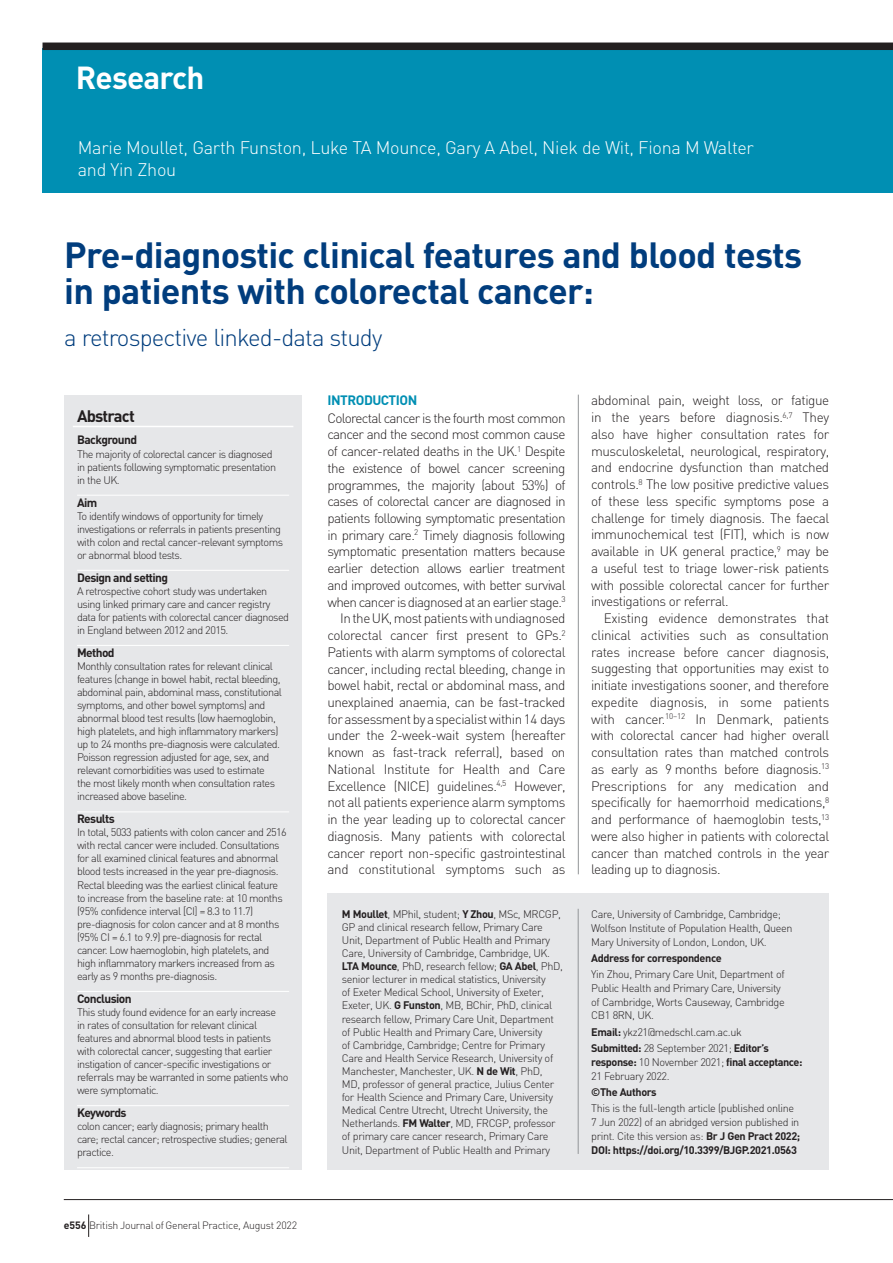
<style>
.page{position:relative;width:893px;height:1263px;background:#fff}
.page>*{position:absolute;margin:0;border:0;box-sizing:border-box;transform-origin:0 0}
.t1{font:700 36px/36px "DIN";letter-spacing:-.02em;color:#013d7d}
.t2{font:700 31.5px "DIN";letter-spacing:-.025em;color:#fff}
.t3{font:300 24px "DIN";letter-spacing:-.035em;color:#013d7d}
.t4{font:300 18px/21px "DIN";letter-spacing:-.015em;color:#fff}
.t5{font:700 16.5px "DIN";letter-spacing:-.05em;color:#231f20}
.t6{font:300 13.5px/16.8px "DIN";letter-spacing:-.045em;color:#231f20;text-align:justify}
.t7{font:700 13.5px "DIN";letter-spacing:-.035em;color:#008fb3}
.t8{font:700 12px "DIN";letter-spacing:-.05em;color:#231f20}
.t9{font:300 10.8px/13px "DIN";letter-spacing:-.05em;color:#231f20}
.t10{font:700 10.8px "DIN";letter-spacing:-.035em;color:#231f20}
.t11{font:300 10.5px "DIN";letter-spacing:-.025em;color:#231f20}
.s1{font-weight:700}
</style>
<div class="page">
<div style="left:43px;top:48px;width:850px;height:144px;background:#008fb3"></div>
<div style="left:43px;top:43px;width:850px;height:7px;background:#231f20"></div>
<hr style="left:578px;top:395px;width:1px;height:479px;background:#939598">
<div style="left:64px;top:395px;width:238px;height:774px;background:#e6e7e9"></div>
<hr style="left:73px;top:426px;width:220px;height:1px;background:#fff">
<hr style="left:77px;top:495px;width:212px;height:1px;background:#fff">
<hr style="left:77px;top:570px;width:212px;height:1px;background:#fff">
<hr style="left:77px;top:645px;width:212px;height:1px;background:#fff">
<hr style="left:77px;top:811px;width:212px;height:1px;background:#fff">
<hr style="left:77px;top:991px;width:212px;height:1px;background:#fff">
<hr style="left:77px;top:1105px;width:212px;height:1px;background:#fff">
<hr style="left:77px;top:1167px;width:212px;height:1px;background:#fff">
<div style="left:327px;top:893px;width:502px;height:276px;background:#e6e7e9"></div>
<hr style="left:578px;top:909px;width:1px;height:245px;background:#939598">
<hr style="left:64px;top:1199px;width:829px;height:1px;background:#231f20">
<svg style="left:88px;top:1214px;width:1px;height:23px"></svg>
<h2 class="t2" style="left:76px;top:57px;width:130px">Research</h2>
<h3 class="t4" style="left:78px;top:137px;width:678px">Marie Moullet, Garth Funston, Luke TA Mounce, Gary A Abel, Niek de Wit, Fiona M Walter and Yin Zhou</h3>
<h1 class="t1" style="left:64px;top:235px;width:739px">Pre-diagnostic clinical features and blood tests in patients with colorectal cancer:</h1>
<h3 class="t3" style="left:64px;top:323px;width:320px">a retrospective linked-data study</h3>
<h3 class="t5" style="left:77px;top:405px;width:59px">Abstract</h3>
<p class="t8" style="left:77px;top:432px;width:62px">Background</p>
<p class="t9" style="left:77px;top:447px;width:201px">The majority of colorectal cancer is diagnosed in patients following symptomatic presentation in the UK.</p>
<p class="t8" style="left:77px;top:494px;width:22px">Aim</p>
<p class="t9" style="left:77px;top:509px;width:207px">To identify windows of opportunity for timely investigations or referrals in patients presenting with colon and rectal cancer-relevant symptoms or abnormal blood tests.</p>
<p class="t8" style="left:77px;top:569px;width:93px">Design and setting</p>
<p class="t9" style="left:77px;top:584px;width:214px">A retrospective cohort study was undertaken using linked primary care and cancer registry data for patients with colorectal cancer diagnosed in England between 2012 and 2015.</p>
<p class="t8" style="left:77px;top:645px;width:39px">Method</p>
<p class="t9" style="left:77px;top:659px;width:206px">Monthly consultation rates for relevant clinical features (change in bowel habit, rectal bleeding, abdominal pain, abdominal mass, constitutional symptoms, and other bowel symptoms) and abnormal blood test results (low haemoglobin, high platelets, and high inflammatory markers) up to 24 months pre-diagnosis were calculated.<br>Poisson regression adjusted for age, sex, and relevant comorbidities was used to estimate<br>the most likely month when consultation rates increased above baseline.</p>
<p class="t8" style="left:77px;top:811px;width:39px">Results</p>
<p class="t9" style="left:77px;top:826px;width:211px">In total, 5033 patients with colon cancer and 2516 with rectal cancer were included. Consultations for all examined clinical features and abnormal blood tests increased in the year pre-diagnosis.<br>Rectal bleeding was the earliest clinical feature to increase from the baseline rate: at 10 months (95% confidence interval [CI] = 8.3 to 11.7) pre-diagnosis for colon cancer and at 8 months (95% CI = 6.1 to 9.9) pre-diagnosis for rectal cancer. Low haemoglobin, high platelets, and high inflammatory markers increased from as early as 9 months pre-diagnosis.</p>
<p class="t8" style="left:77px;top:990px;width:56px">Conclusion</p>
<p class="t9" style="left:77px;top:1005px;width:213px">This study found evidence for an early increase<br>in rates of consultation for relevant clinical features and abnormal blood tests in patients with colorectal cancer, suggesting that earlier instigation of cancer-specific investigations or referrals may be warranted in some patients who were symptomatic.</p>
<p class="t8" style="left:77px;top:1105px;width:51px">Keywords</p>
<p class="t9" style="left:77px;top:1119px;width:212px">colon cancer; early diagnosis; primary health care; rectal cancer; retrospective studies; general practice.</p>
<p class="t11" style="left:64px;top:1219px;width:235px"><span class="s1">e556</span> British Journal of General Practice, August 2022</p>
<p class="t7" style="left:327px;top:391px;width:91px">INTRODUCTION</p>
<p class="t6" style="left:327px;top:409px;width:240px;text-align:right">Colorectal cancer is the fourth most common cancer and the second most common cause of cancer-related deaths in the UK.<sup>1</sup> Despite the existence of bowel cancer screening programmes, the majority (about 53%) of cases of colorectal cancer are diagnosed in patients following symptomatic presentation in primary care.<sup>2</sup> Timely diagnosis following symptomatic presentation matters because earlier detection allows earlier treatment and improved outcomes, with better survival when cancer is diagnosed at an earlier stage.<sup>3<br></sup>In the UK, most patients with undiagnosed colorectal cancer first present to GPs.<sup>2<br></sup>Patients with alarm symptoms of colorectal cancer, including rectal bleeding, change in bowel habit, rectal or abdominal mass, and unexplained anaemia, can be fast-tracked for assessment by a specialist within 14 days under the 2-week-wait system (hereafter known as fast-track referral), based on National Institute for Health and Care Excellence (NICE) guidelines.<sup>4,5</sup> However, not all patients experience alarm symptoms in the year leading up to colorectal cancer diagnosis. Many patients with colorectal cancer report non-specific gastrointestinal and constitutional symptoms such as</p>
<p class="t6" style="left:591px;top:392px;width:240px">abdominal pain, weight loss, or fatigue in the years before diagnosis.<sup>6,7</sup> They also have higher consultation rates for musculoskeletal, neurological, respiratory, and endocrine dysfunction than matched controls.<sup>8</sup> The low positive predictive values of these less specific symptoms pose a challenge for timely diagnosis. The faecal immunochemical test (FIT), which is now available in UK general practice,<sup>9</sup> may be a useful test to triage lower-risk patients with possible colorectal cancer for further investigations or referral.</p>
<p class="t6" style="left:591px;top:610px;width:240px;text-indent:13px">Existing evidence demonstrates that clinical activities such as consultation rates increase before cancer diagnosis, suggesting that opportunities may exist to initiate investigations sooner, and therefore expedite diagnosis, in some patients with cancer.<sup>10–12</sup> In Denmark, patients with colorectal cancer had higher overall consultation rates than matched controls as early as 9 months before diagnosis.<sup>13<br></sup>Prescriptions for any medication and specifically for haemorrhoid medications,<sup>8 </sup>and performance of haemoglobin tests,<sup>13 </sup>were also higher in patients with colorectal cancer than matched controls in the year leading up to diagnosis.</p>
<p class="t9" style="left:342px;top:907px;width:222px"><span class="s1">M Moullet</span>, MPhil, student; <span class="s1">Y Zhou</span>, MSc, MRCGP, GP and clinical research fellow, Primary Care Unit, Department of Public Health and Primary Care, University of Cambridge, Cambridge, UK.<br><span class="s1">LTA Mounce</span>, PhD, research fellow; <span class="s1">GA Abel</span>, PhD, senior lecturer in medical statistics, University<br>of Exeter Medical School, University of Exeter, Exeter, UK. <span class="s1">G Funston</span>, MB, BChir, PhD, clinical research fellow, Primary Care Unit, Department of Public Health and Primary Care, University<br>of Cambridge, Cambridge; Centre for Primary Care and Health Service Research, University of Manchester, Manchester, UK. <span class="s1">N de Wit</span>, PhD, MD, professor of general practice, Julius Center for Health Science and Primary Care, University Medical Centre Utrecht, Utrecht University, the Netherlands. <span class="s1">FM Walter</span>, MD, FRCGP, professor of primary care cancer research, Primary Care Unit, Department of Public Health and Primary</p>
<p class="t9" style="left:591px;top:907px;width:203px;line-height:14px">Care, University of Cambridge, Cambridge;<br>Wolfson Institute of Population Health, Queen<br>Mary University of London, London, UK.</p>
<p class="t10" style="left:591px;top:950px;width:132px">Address for correspondence</p>
<p class="t9" style="left:591px;top:967px;width:195px;line-height:14px">Yin Zhou, Primary Care Unit, Department of Public Health and Primary Care, University of Cambridge, Worts Causeway, Cambridge CB1 8RN, UK.</p>
<p class="t9" style="left:591px;top:1023px;width:179px;line-height:16px"><span class="s1">Email:</span> ykz21@medschl.cam.ac.uk<br><span class="s1">Submitted:</span> 28 September 2021; <span class="s1">Editor’s</span></p>
<p class="t9" style="left:591px;top:1054px;width:213px;line-height:14px"><span class="s1">response:</span> 10 November 2021; <span class="s1">final acceptance:<br></span>21 February 2022.</p>
<p class="t10" style="left:591px;top:1084px;width:67px">©The Authors</p>
<p class="t9" style="left:591px;top:1101px;width:211px;line-height:14px">This is the full-length article (published online 7 Jun 2022) of an abridged version published in print. Cite this version as: <span class="s1">Br J Gen Pract 2022; DOI: https://doi.org/10.3399/BJGP.2021.0563</span></p>
</div>
